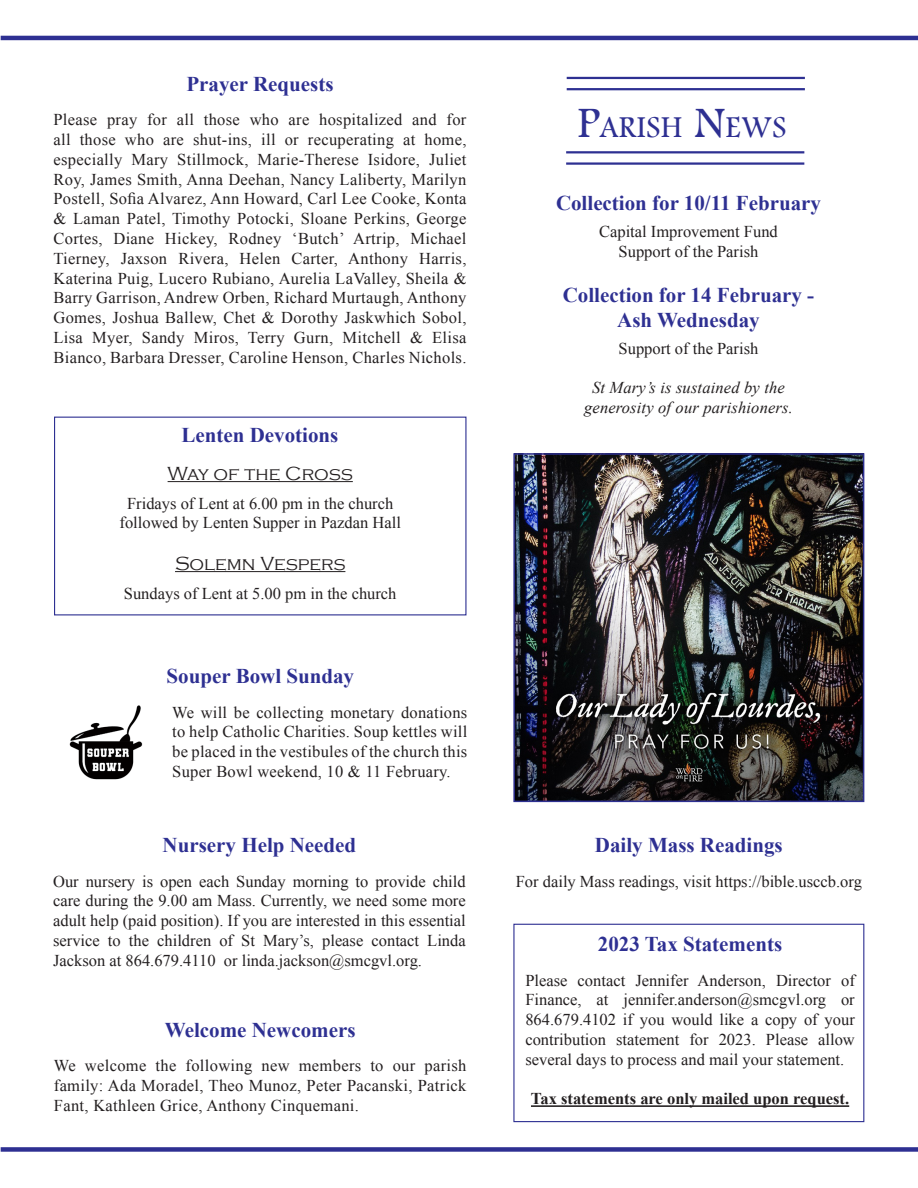
<style>
.page{position:relative;width:918px;height:1188px;background:#fff}
.page>*{position:absolute;margin:0;border:0;box-sizing:border-box;transform-origin:0 0}
.t1{font:31.5px "Footlight MT Light";letter-spacing:.015em;color:#2e3092}
.Paragraph_Style_1{font:700 21px "Times New Roman";color:#2e3092}
.t2{font:300 19.5px "Copperplate Gothic";color:#231f20}
.Paragraph_Style_1-2{font:16.5px/19.8px "Times New Roman";color:#231f20;text-align:justify}
.Paragraph_Style_1-3{font:italic 16.5px "Times New Roman";letter-spacing:.01em;color:#231f20}
.Paragraph_Style_1-4{font:700 16.5px "Times New Roman";color:#231f20}
.s1{font-size:45px}
</style>
<div class="page">
<hr style="left:1px;top:36px;width:917px;height:4px;background:#2e3092">
<div style="left:1px;top:1147px;width:917px;height:5px;background:#2e3092"></div>
<hr style="left:567px;top:77px;width:238px;height:2px;background:#2e3092">
<hr style="left:567px;top:88px;width:238px;height:2px;background:#2e3092">
<hr style="left:566px;top:151px;width:238px;height:2px;background:#2e3092">
<hr style="left:566px;top:162px;width:238px;height:3px;background:#2e3092">
<img style="left:516px;top:456px;width:345px;height:343px">
<div style="left:513px;top:453px;width:351px;height:349px;border:2px solid #2e3092"></div>
<div style="left:513px;top:924px;width:351px;height:198px;border:1px solid #2e3092"></div>
<hr style="left:531px;top:1105px;width:318px;height:2px;background:#231f20">
<img style="left:69px;top:705px;width:74px;height:75px">
<hr style="left:168px;top:481px;width:185px;height:1px;background:#231f20">
<hr style="left:175px;top:571px;width:170px;height:1px;background:#231f20">
<div style="left:54px;top:417px;width:412px;height:198px;border:1px solid #2e3092"></div>
<p class="Paragraph_Style_1" style="left:186px;top:70px;width:149px">Prayer Requests</p>
<p class="Paragraph_Style_1-2" style="left:53px;top:110px;width:415px">Please pray for all those who are hospitalized and for all those who are shut-ins, ill or recuperating at home, especially Mary Stillmock, Marie-Therese Isidore, Juliet Roy, James Smith, Anna Deehan, Nancy Laliberty, Marilyn Postell, Sofia Alvarez, Ann Howard, Carl Lee Cooke, Konta &amp; Laman Patel, Timothy Potocki, Sloane Perkins, George Cortes, Diane Hickey, Rodney ‘Butch’ Artrip, Michael Tierney, Jaxson Rivera, Helen Carter, Anthony Harris, Katerina Puig, Lucero Rubiano, Aurelia LaValley, Sheila &amp; Barry Garrison, Andrew Orben, Richard Murtaugh, Anthony Gomes, Joshua Ballew, Chet &amp; Dorothy Jaskwhich Sobol, Lisa Myer, Sandy Miros, Terry Gurn, Mitchell &amp; Elisa Bianco, Barbara Dresser, Caroline Henson, Charles Nichols.</p>
<p class="Paragraph_Style_1" style="left:182px;top:421px;width:158px">Lenten Devotions</p>
<p class="t2" style="left:168px;top:463px;width:187px">Way of the Cross</p>
<p class="Paragraph_Style_1-2" style="left:127px;top:493px;width:268px">Fridays of Lent at 6.00 pm in the church</p>
<p class="Paragraph_Style_1-2" style="left:120px;top:513px;width:283px">followed by Lenten Supper in Pazdan Hall</p>
<p class="t2" style="left:175px;top:553px;width:172px">Solemn Vespers</p>
<p class="Paragraph_Style_1-2" style="left:124px;top:583px;width:274px">Sundays of Lent at 5.00 pm in the church</p>
<p class="Paragraph_Style_1" style="left:167px;top:662px;width:189px">Souper Bowl Sunday</p>
<p class="Paragraph_Style_1-2" style="left:172px;top:702px;width:297px">We will be collecting monetary donations to help Catholic Charities. Soup kettles will be placed in the vestibules of the church this Super Bowl weekend, 10 &amp; 11 February.</p>
<p class="Paragraph_Style_1" style="left:163px;top:831px;width:195px">Nursery Help Needed</p>
<p class="Paragraph_Style_1-2" style="left:53px;top:871px;width:414px">Our nursery is open each Sunday morning to provide child care during the 9.00 am Mass. Currently, we need some more adult help (paid position). If you are interested in this essential service to the children of St Mary’s, please contact Linda Jackson at 864.679.4110 or linda.jackson@smcgvl.org.</p>
<p class="Paragraph_Style_1" style="left:165px;top:1016px;width:192px">Welcome Newcomers</p>
<p class="Paragraph_Style_1-2" style="left:54px;top:1056px;width:414px">We welcome the following new members to our parish family: Ada Moradel, Theo Munoz, Peter Pacanski, Patrick Fant, Kathleen Grice, Anthony Cinquemani.</p>
<p class="t1" style="left:577px;top:108px;width:210px"><span class="s1">P</span>ARISH <span class="s1">N</span>EWS</p>
<p class="Paragraph_Style_1" style="left:556px;top:188px;width:266px">Collection for 10/11 February</p>
<p class="Paragraph_Style_1-2" style="left:599px;top:221px;width:180px">Capital Improvement Fund</p>
<p class="Paragraph_Style_1-2" style="left:619px;top:241px;width:141px">Support of the Parish</p>
<p class="Paragraph_Style_1" style="left:563px;top:280px;width:253px">Collection for 14 February -</p>
<p class="Paragraph_Style_1" style="left:617px;top:305px;width:144px">Ash Wednesday</p>
<p class="Paragraph_Style_1-2" style="left:619px;top:338px;width:141px">Support of the Parish</p>
<p class="Paragraph_Style_1-3" style="left:592px;top:377px;width:194px">St Mary’s is sustained by the</p>
<p class="Paragraph_Style_1-3" style="left:584px;top:396px;width:210px">generosity of our parishioners.</p>
<p class="Paragraph_Style_1" style="left:595px;top:831px;width:189px">Daily Mass Readings</p>
<p class="Paragraph_Style_1-2" style="left:516px;top:871px;width:348px">For daily Mass readings, visit https://bible.usccb.org</p>
<p class="Paragraph_Style_1" style="left:598px;top:930px;width:186px">2023 Tax Statements</p>
<p class="Paragraph_Style_1-2" style="left:525px;top:970px;width:331px">Please contact Jennifer Anderson, Director of Finance, at jennifer.anderson@smcgvl.org or 864.679.4102 if you would like a copy of your contribution statement for 2023. Please allow several days to process and mail your statement.</p>
<p class="Paragraph_Style_1-4" style="left:531px;top:1087px;width:320px">Tax statements are only mailed upon request.</p>
</div>
